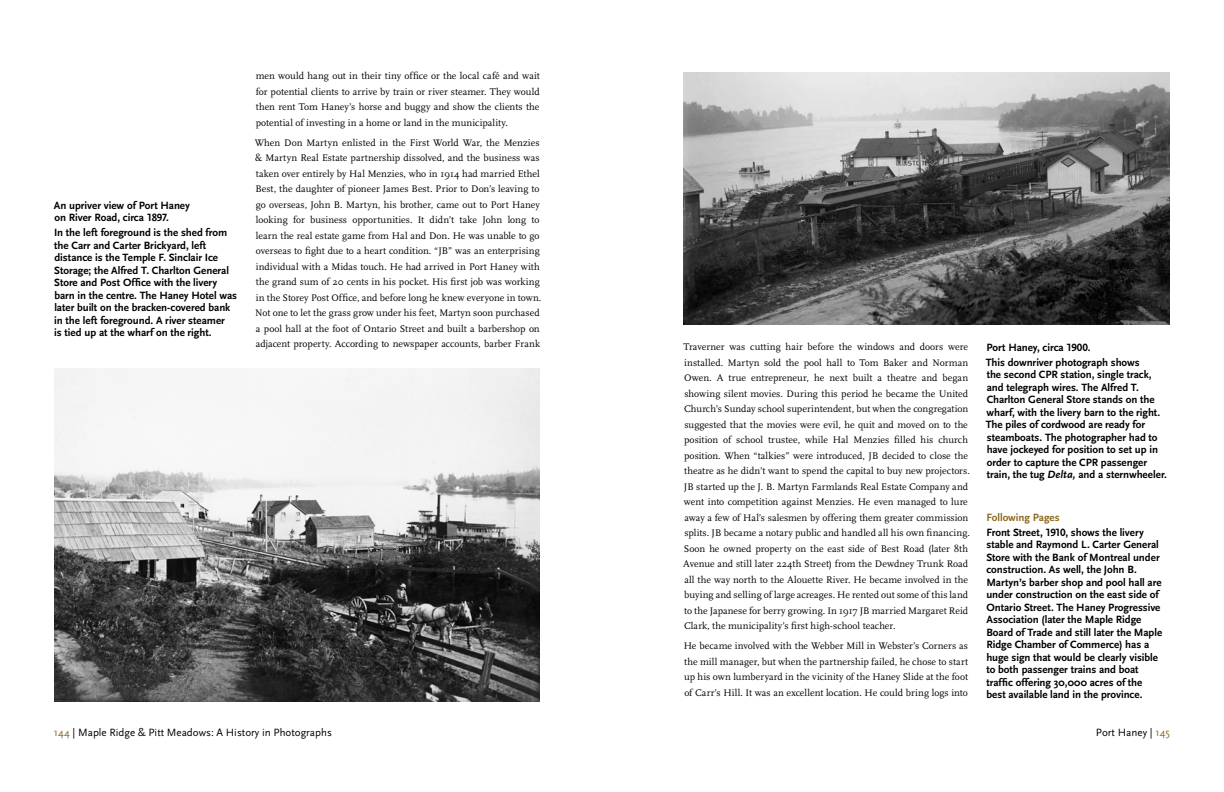
<style>
.page{position:relative;width:1224px;height:792px;background:#fff}
.page>*{position:absolute;margin:0;border:0;box-sizing:border-box;transform-origin:0 0}
.t1{font:700 11px/12.5px "Scala Sans";letter-spacing:-.005em;color:#000}
.t2{font:11px "Scala Sans";color:#000}
.t3{font:10px/15.5px "FF Scala";letter-spacing:.005em;color:#000}
.s1{font-family:"Scala Sans Figures"}
.s2{font-style:italic}
.s3{color:#8b6b21}
</style>
<div class="page">
<img style="left:683px;top:72px;width:487px;height:253px">
<img style="left:54px;top:368px;width:486px;height:334px">
<p class="t1" style="left:54px;top:199px;width:137px">An upriver view of Port Haney on River Road, circa <span class="s1">1897.</span></p>
<p class="t1" style="left:54px;top:227px;width:185px">In the left foreground is the shed from the Carr and Carter Brickyard, left distance is the Temple F. Sinclair Ice Storage; the Alfred T. Charlton General Store and Post Office with the livery barn in the centre. The Haney Hotel was later built on the bracken-covered bank in the left foreground. A river steamer<br>is tied up at the wharf on the right.</p>
<p class="t3" style="left:256px;top:69px;width:286px;text-align:justify">men would hang out in their tiny office or the local café and wait for potential clients to arrive by train or river steamer. They would then rent Tom Haney’s horse and buggy and show the clients the potential of investing in a home or land in the municipality.</p>
<p class="t3" style="left:255px;top:135px;width:288px">When Don Martyn enlisted in the First World War, the Menzies &amp; Martyn Real Estate partnership dissolved, and the business was taken over entirely by Hal Menzies, who in 1914 had married Ethel Best, the daughter of pioneer James Best. Prior to Don’s leaving to go overseas, John B. Martyn, his brother, came out to Port Haney looking for business opportunities. It didn’t take John long to learn the real estate game from Hal and Don. He was unable to go overseas to fight due to a heart condition. “JB” was an enterprising individual with a Midas touch. He had arrived in Port Haney with the grand sum of 20 cents in his pocket. His first job was working in the Storey Post Office, and before long he knew everyone in town.<br>Not one to let the grass grow under his feet, Martyn soon purchased a pool hall at the foot of Ontario Street and built a barbershop on adjacent property. According to newspaper accounts, barber Frank</p>
<p class="t3" style="left:683px;top:339px;width:288px">Traverner was cutting hair before the windows and doors were installed. Martyn sold the pool hall to Tom Baker and Norman Owen. A true entrepreneur, he next built a theatre and began showing silent movies. During this period he became the United Church’s Sunday school superintendent, but when the congregation suggested that the movies were evil, he quit and moved on to the position of school trustee, while Hal Menzies filled his church position. When “talkies” were introduced, JB decided to close the theatre as he didn’t want to spend the capital to buy new projectors.<br>JB started up the J. B. Martyn Farmlands Real Estate Company and went into competition against Menzies. He even managed to lure away a few of Hal’s salesmen by offering them greater commission splits. JB became a notary public and handled all his own financing.<br>Soon he owned property on the east side of Best Road (later 8th Avenue and still later 224th Street) from the Dewdney Trunk Road all the way north to the Alouette River. He became involved in the buying and selling of large acreages. He rented out some of this land to the Japanese for berry growing. In 1917 JB married Margaret Reid Clark, the municipality’s first high-school teacher.</p>
<p class="t3" style="left:684px;top:638px;width:286px;text-align:justify">He became involved with the Webber Mill in Webster’s Corners as the mill manager, but when the partnership failed, he chose to start up his own lumberyard in the vicinity of the Haney Slide at the foot of Carr’s Hill. It was an excellent location. He could bring logs into</p>
<p class="t1" style="left:986px;top:340px;width:155px;line-height:14.8px">Port Haney, circa <span class="s1">1900.<br></span>This downriver photograph shows</p>
<p class="t1" style="left:986px;top:369px;width:183px">the second CPR station, single track, and telegraph wires. The Alfred T.<br>Charlton General Store stands on the wharf, with the livery barn to the right.<br>The piles of cordwood are ready for steamboats. The photographer had to have jockeyed for position to set up in order to capture the CPR passenger train, the tug <span class="s2">Delta,</span> and a sternwheeler.</p>
<p class="t1" style="left:986px;top:510px;width:159px;line-height:14.8px"><span class="s3">Following Pages<br></span>Front Street, <span class="s1">1910,</span> shows the livery</p>
<p class="t1" style="left:986px;top:539px;width:177px">stable and Raymond L. Carter General Store with the Bank of Montreal under construction. As well, the John B.<br>Martyn’s barber shop and pool hall are under construction on the east side of Ontario Street. The Haney Progressive Association (later the Maple Ridge Board of Trade and still later the Maple Ridge Chamber of Commerce) has a huge sign that would be clearly visible to both passenger trains and boat traffic offering 30,000 acres of the best available land in the province.</p>
<p class="t2" style="left:54px;top:726px;width:280px"><span class="s3">144</span> | Maple Ridge &amp; Pitt Meadows: A History in Photographs</p>
<p class="t2" style="left:1096px;top:726px;width:76px">Port Haney | <span class="s3">145</span></p>
</div>
